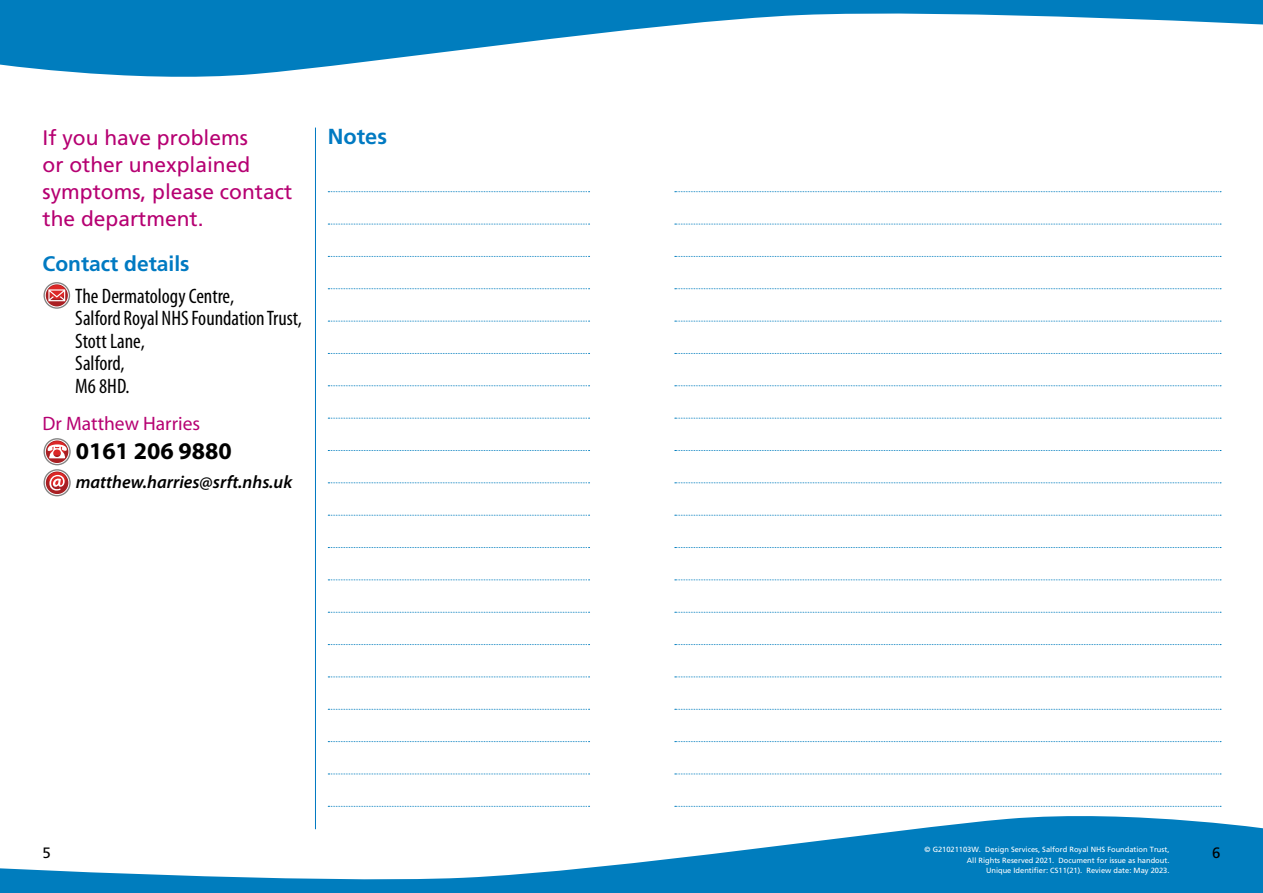
<style>
.page{position:relative;width:1263px;height:893px;background:#fff}
.page>*{position:absolute;margin:0;border:0;box-sizing:border-box;transform-origin:0 0}
.t1{font:700 24px "Myriad Pro";color:#000}
.t2{font:700 21.75px "Frutiger";color:#007ac2}
.t3{font:condensed 21px/22.5px "Myriad Pro";color:#000}
.t4{font:21px/27px "Frutiger";color:#b60072}
.t5{font:700 21px "Frutiger";color:#007ac2}
.t6{font:19.5px "Myriad Pro";color:#b60072}
.t7{font:italic 600 18px "Myriad Pro";color:#000}
.t8{font:15px "Frutiger";color:#000}
.t9{font:7.5px/10.5px "Frutiger";color:#fff;text-align:right}
</style>
<div class="page">
<svg style="left:0;top:0;width:1263px;height:77px;fill:#007dbe"></svg>
<svg style="left:0;top:816px;width:1263px;height:77px;fill:#007dbe"></svg>
<svg style="left:43px;top:468px;width:29px;height:29px"></svg>
<svg style="left:44px;top:469px;width:27px;height:27px"></svg>
<svg style="left:45px;top:471px;width:24px;height:24px"></svg>
<svg style="left:46px;top:471px;width:22px;height:23px"></svg>
<svg style="left:48px;top:472px;width:18px;height:18px"></svg>
<svg style="left:43px;top:437px;width:29px;height:29px"></svg>
<svg style="left:44px;top:438px;width:27px;height:27px"></svg>
<svg style="left:45px;top:439px;width:24px;height:25px"></svg>
<svg style="left:46px;top:440px;width:22px;height:23px"></svg>
<svg style="left:48px;top:441px;width:19px;height:17px"></svg>
<svg style="left:43px;top:281px;width:28px;height:29px"></svg>
<svg style="left:43px;top:282px;width:27px;height:27px"></svg>
<svg style="left:45px;top:283px;width:24px;height:24px"></svg>
<svg style="left:46px;top:284px;width:22px;height:22px"></svg>
<svg style="left:48px;top:285px;width:17px;height:16px"></svg>
<hr style="left:315px;top:128px;width:1px;height:701px;background:#007ac2">
<svg style="left:328px;top:191px;width:262px;height:1px"></svg>
<svg style="left:328px;top:224px;width:262px;height:1px"></svg>
<svg style="left:328px;top:256px;width:262px;height:1px"></svg>
<svg style="left:328px;top:288px;width:262px;height:1px"></svg>
<svg style="left:328px;top:321px;width:262px;height:1px"></svg>
<svg style="left:328px;top:353px;width:262px;height:1px"></svg>
<svg style="left:328px;top:385px;width:262px;height:1px"></svg>
<svg style="left:328px;top:418px;width:262px;height:1px"></svg>
<svg style="left:328px;top:450px;width:262px;height:1px"></svg>
<svg style="left:328px;top:482px;width:262px;height:1px"></svg>
<svg style="left:328px;top:515px;width:262px;height:1px"></svg>
<svg style="left:328px;top:547px;width:262px;height:1px"></svg>
<svg style="left:328px;top:579px;width:262px;height:1px"></svg>
<svg style="left:328px;top:612px;width:262px;height:1px"></svg>
<svg style="left:328px;top:644px;width:262px;height:1px"></svg>
<svg style="left:328px;top:676px;width:262px;height:1px"></svg>
<svg style="left:328px;top:709px;width:262px;height:1px"></svg>
<svg style="left:328px;top:741px;width:262px;height:1px"></svg>
<svg style="left:328px;top:774px;width:262px;height:1px"></svg>
<svg style="left:328px;top:806px;width:262px;height:1px"></svg>
<svg style="left:675px;top:191px;width:546px;height:1px"></svg>
<svg style="left:675px;top:224px;width:546px;height:1px"></svg>
<svg style="left:675px;top:256px;width:546px;height:1px"></svg>
<svg style="left:675px;top:288px;width:546px;height:1px"></svg>
<svg style="left:675px;top:321px;width:546px;height:1px"></svg>
<svg style="left:675px;top:353px;width:546px;height:1px"></svg>
<svg style="left:675px;top:385px;width:546px;height:1px"></svg>
<svg style="left:675px;top:418px;width:546px;height:1px"></svg>
<svg style="left:675px;top:450px;width:546px;height:1px"></svg>
<svg style="left:675px;top:482px;width:546px;height:1px"></svg>
<svg style="left:675px;top:515px;width:546px;height:1px"></svg>
<svg style="left:675px;top:547px;width:546px;height:1px"></svg>
<svg style="left:675px;top:579px;width:546px;height:1px"></svg>
<svg style="left:675px;top:612px;width:546px;height:1px"></svg>
<svg style="left:675px;top:644px;width:546px;height:1px"></svg>
<svg style="left:675px;top:676px;width:546px;height:1px"></svg>
<svg style="left:675px;top:709px;width:546px;height:1px"></svg>
<svg style="left:675px;top:741px;width:546px;height:1px"></svg>
<svg style="left:675px;top:774px;width:546px;height:1px"></svg>
<svg style="left:675px;top:806px;width:546px;height:1px"></svg>
<h3 class="t4" style="left:43px;top:124px;width:251px">If you have problems<br>or other unexplained symptoms, please contact the department.</h3>
<h3 class="t5" style="left:43px;top:252px;width:149px">Contact details</h3>
<h3 class="t3" style="left:75px;top:284px;width:228px">The Dermatology Centre,<br>Salford Royal NHS Foundation Trust,<br>Stott Lane,<br>Salford,<br>M6 8HD.</h3>
<h3 class="t6" style="left:43px;top:411px;width:159px">Dr Matthew Harries</h3>
<h1 class="t1" style="left:76px;top:435px;width:158px">0161 206 9880</h1>
<h3 class="t7" style="left:76px;top:470px;width:218px">matthew.harries@srft.nhs.uk</h3>
<h2 class="t2" style="left:328px;top:124px;width:61px">Notes</h2>
<p class="t9" style="left:924px;top:844px;width:246px">© G21021103W. Design Services, Salford Royal NHS Foundation Trust,<br>All Rights Reserved 2021. Document for issue as handout.<br>Unique Identifier: CS11(21). Review date: May 2023.</p>
<h3 class="t8" style="left:43px;top:844px;width:10px">5</h3>
<h3 class="t8" style="left:1212px;top:844px;width:10px">6</h3>
</div>
